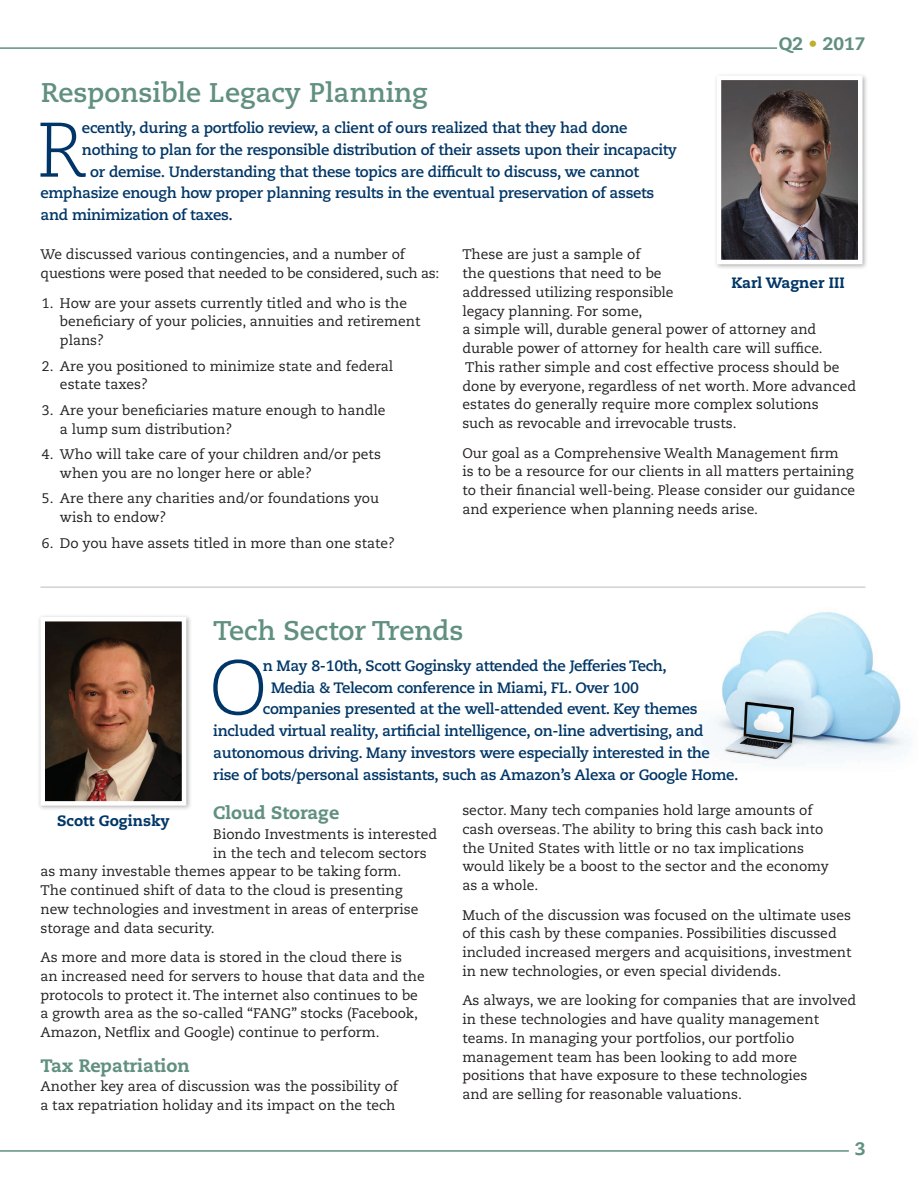
<style>
.page{position:relative;width:918px;height:1188px;background:#fff}
.page>*{position:absolute;margin:0;border:0;box-sizing:border-box;transform-origin:0 0}
.t1{font:300 77.1px "Caecilia";color:#003667}
.t2{font:700 27px "Caecilia";color:#619080}
.t3{font:800 18px "Caecilia";color:#619080}
.t4{font:700 15px "Caecilia";letter-spacing:-.02em;color:#003667}
.t5{font:800 15px "Caecilia";color:#003667}
.t6{font:13.8px/18.8px "Caecilia";color:#231f20}
.s1{color:#bfaf2b}
</style>
<div class="page">
<hr style="left:0;top:47px;width:777px;height:2px;background:#619080">
<img style="left:715px;top:612px;width:192px;height:151px">
<hr style="left:40px;top:586px;width:826px;height:2px;background:#d1d2d4">
<div style="left:38px;top:614px;width:154px;height:198px;background:#231f20;opacity:.35"></div>
<img style="left:45px;top:622px;width:136px;height:179px">
<div style="left:40px;top:617px;width:146px;height:189px;border:4px solid #fff"></div>
<div style="left:714px;top:73px;width:154px;height:197px;background:#231f20;opacity:.35"></div>
<img style="left:722px;top:81px;width:135px;height:178px">
<div style="left:717px;top:76px;width:145px;height:188px;border:4px solid #fff"></div>
<hr style="left:0;top:1150px;width:849px;height:2px;background:#619080">
<h2 class="t2" style="left:41px;top:77px;width:388px">Responsible Legacy Planning</h2>
<h1 class="t1" style="left:37px;top:107px;width:51px">R</h1>
<p class="t4" style="left:82px;top:119px;width:547px">ecently, during a portfolio review, a client of ours realized that they had done</p>
<p class="t4" style="left:82px;top:141px;width:596px">nothing to plan for the responsible distribution of their assets upon their incapacity</p>
<p class="t4" style="left:90px;top:163px;width:550px">or demise. Understanding that these topics are difficult to discuss, we cannot</p>
<p class="t4" style="left:41px;top:184px;width:615px">emphasize enough how proper planning results in the eventual preservation of assets</p>
<p class="t4" style="left:41px;top:206px;width:194px">and minimization of taxes.</p>
<h3 class="t3" style="left:779px;top:33px;width:88px">Q2 <span class="s1">•</span> 2017</h3>
<p class="t6" style="left:40px;top:245px;width:400px">We discussed various contingencies, and a number of questions were posed that needed to be considered, such as:</p>
<p class="t6" style="left:60px;top:294px;width:362px;text-indent:-18px">1. How are your assets currently titled and who is the beneficiary of your policies, annuities and retirement plans?</p>
<p class="t6" style="left:60px;top:357px;width:335px;text-indent:-18px">2. Are you positioned to minimize state and federal estate taxes?</p>
<p class="t6" style="left:60px;top:401px;width:327px;text-indent:-18px">3. Are your beneficiaries mature enough to handle a lump sum distribution?</p>
<p class="t6" style="left:60px;top:445px;width:322px;text-indent:-18px">4. Who will take care of your children and/or pets when you are no longer here or able?</p>
<p class="t6" style="left:60px;top:489px;width:321px;text-indent:-18px">5. Are there any charities and/or foundations you wish to endow?</p>
<p class="t6" style="left:42px;top:534px;width:355px">6. Do you have assets titled in more than one state?</p>
<p class="t6" style="left:462px;top:245px;width:395px">These are just a sample of<br>the questions that need to be<br>addressed utilizing responsible<br>legacy planning. For some,<br>a simple will, durable general power of attorney and durable power of attorney for health care will suffice.<br>This rather simple and cost effective process should be done by everyone, regardless of net worth. More advanced estates do generally require more complex solutions<br>such as revocable and irrevocable trusts.</p>
<p class="t6" style="left:462px;top:444px;width:394px">Our goal as a Comprehensive Wealth Management firm<br>is to be a resource for our clients in all matters pertaining to their financial well-being. Please consider our guidance and experience when planning needs arise.</p>
<p class="t5" style="left:731px;top:273px;width:115px">Karl Wagner III</p>
<h2 class="t2" style="left:213px;top:614px;width:252px">Tech Sector Trends</h2>
<h1 class="t1" style="left:209px;top:644px;width:60px">O</h1>
<p class="t4" style="left:263px;top:657px;width:406px">n May 8-10th, Scott Goginsky attended the Jefferies Tech,</p>
<p class="t4" style="left:271px;top:679px;width:369px">Media &amp; Telecom conference in Miami, FL. Over 100</p>
<p class="t4" style="left:263px;top:700px;width:436px">companies presented at the well-attended event. Key themes</p>
<p class="t4" style="left:213px;top:722px;width:492px">included virtual reality, artificial intelligence, on-line advertising, and</p>
<p class="t4" style="left:213px;top:744px;width:498px">autonomous driving. Many investors were especially interested in the</p>
<p class="t4" style="left:213px;top:766px;width:527px">rise of bots/personal assistants, such as Amazon’s Alexa or Google Home.</p>
<h3 class="t3" style="left:213px;top:801px;width:128px">Cloud Storage</h3>
<p class="t6" style="left:213px;top:825px;width:225px">Biondo Investments is interested</p>
<p class="t6" style="left:213px;top:844px;width:215px">in the tech and telecom sectors</p>
<p class="t6" style="left:41px;top:862px;width:362px">as many investable themes appear to be taking form.</p>
<p class="t6" style="left:41px;top:881px;width:364px">The continued shift of data to the cloud is presenting</p>
<p class="t6" style="left:41px;top:900px;width:380px">new technologies and investment in areas of enterprise</p>
<p class="t6" style="left:41px;top:919px;width:176px">storage and data security.</p>
<p class="t6" style="left:41px;top:948px;width:386px">As more and more data is stored in the cloud there is<br>an increased need for servers to house that data and the protocols to protect it. The internet also continues to be a growth area as the so-called “FANG” stocks (Facebook, Amazon, Netflix and Google) continue to perform.</p>
<h3 class="t3" style="left:40px;top:1054px;width:151px">Tax Repatriation</h3>
<p class="t6" style="left:40px;top:1078px;width:359px">Another key area of discussion was the possibility of a tax repatriation holiday and its impact on the tech</p>
<p class="t5" style="left:57px;top:812px;width:114px">Scott Goginsky</p>
<p class="t6" style="left:462px;top:801px;width:368px">sector. Many tech companies hold large amounts of cash overseas. The ability to bring this cash back into the United States with little or no tax implications would likely be a boost to the sector and the economy as a whole.</p>
<p class="t6" style="left:462px;top:906px;width:391px">Much of the discussion was focused on the ultimate uses of this cash by these companies. Possibilities discussed included increased mergers and acquisitions, investment in new technologies, or even special dividends.</p>
<p class="t6" style="left:462px;top:991px;width:396px">As always, we are looking for companies that are involved in these technologies and have quality management teams. In managing your portfolios, our portfolio management team has been looking to add more positions that have exposure to these technologies<br>and are selling for reasonable valuations.</p>
<h3 class="t3" style="left:855px;top:1138px;width:12px">3</h3>
</div>
